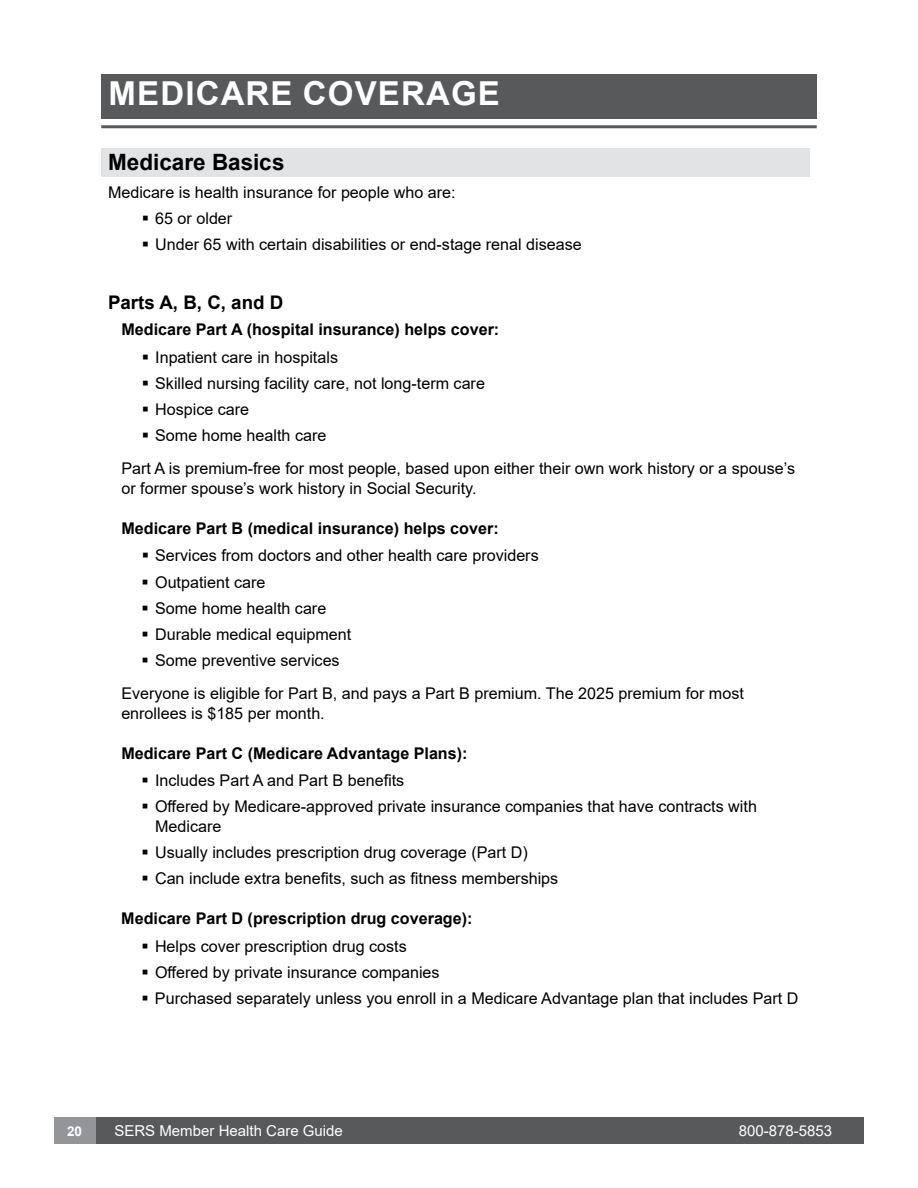
<style>
.page{position:relative;width:918px;height:1188px;background:#fff}
.page>*{position:absolute;margin:0;border:0;box-sizing:border-box;transform-origin:0 0}
.t1{font:700 33px "Arial";letter-spacing:.035em;color:#fff}
.t2{font:700 22.5px "Arial";color:#000}
.t3{font:700 18.75px "Arial";color:#000}
.t4{font:16.2px/26.2px "Arial";color:#000}
.t5{font:700 16.2px "Arial";color:#000}
.t6{font:15px "Arial";color:#fff}
.t7{font:700 13.5px "Arial";color:#fff}
</style>
<div class="page">
<div style="left:95px;top:1118px;width:769px;height:26px;background:#58595b"></div>
<div style="left:54px;top:1118px;width:41px;height:26px;background:#939598"></div>
<div style="left:101px;top:74px;width:716px;height:45px;background:#58595b"></div>
<hr style="left:101px;top:125px;width:716px;height:3px;background:#58595b">
<div style="left:101px;top:148px;width:709px;height:29px;background:#e2e3e4"></div>
<h1 class="t1" style="left:109px;top:70px;width:393px">MEDICARE COVERAGE</h1>
<h2 class="t2" style="left:108px;top:147px;width:178px">Medicare Basics</h2>
<p class="t4" style="left:155px;top:179px;width:428px;text-indent:-47px">Medicare is health insurance for people who are:<br>65 or older<br>Under 65 with certain disabilities or end-stage renal disease</p>
<p class="t3" style="left:108px;top:289px;width:177px">Parts A, B, C, and D</p>
<p class="t5" style="left:122px;top:318px;width:379px">Medicare Part A (hospital insurance) helps cover:</p>
<p class="t4" style="left:155px;top:344px;width:331px">Inpatient care in hospitals<br>Skilled nursing facility care, not long-term care<br>Hospice care<br>Some home health care</p>
<p class="t4" style="left:121px;top:459px;width:675px;line-height:19.5px">Part A is premium-free for most people, based upon either their own work history or a spouse’s or former spouse’s work history in Social Security.</p>
<p class="t5" style="left:121px;top:517px;width:379px">Medicare Part B (medical insurance) helps cover:</p>
<p class="t4" style="left:155px;top:542px;width:385px">Services from doctors and other health care providers<br>Outpatient care<br>Some home health care<br>Durable medical equipment<br>Some preventive services</p>
<p class="t4" style="left:121px;top:684px;width:624px;line-height:19.5px">Everyone is eligible for Part B, and pays a Part B premium. The 2025 premium for most enrollees is $185 per month.</p>
<p class="t5" style="left:121px;top:741px;width:348px">Medicare Part C (Medicare Advantage Plans):</p>
<p class="t4" style="left:155px;top:767px;width:603px">Includes Part A and Part B benefits<br>Offered by Medicare-approved private insurance companies that have contracts with</p>
<p class="t4" style="left:155px;top:813px;width:405px">Medicare<br>Usually includes prescription drug coverage (Part D)<br>Can include extra benefits, such as fitness memberships</p>
<p class="t5" style="left:121px;top:907px;width:353px">Medicare Part D (prescription drug coverage):</p>
<p class="t4" style="left:155px;top:933px;width:645px">Helps cover prescription drug costs<br>Offered by private insurance companies<br>Purchased separately unless you enroll in a Medicare Advantage plan that includes Part D</p>
<p class="t7" style="left:67px;top:1122px;width:17px">20</p>
<p class="t6" style="left:114px;top:1121px;width:230px">SERS Member Health Care Guide</p>
<p class="t6" style="left:739px;top:1121px;width:95px">800-878-5853</p>
</div>
